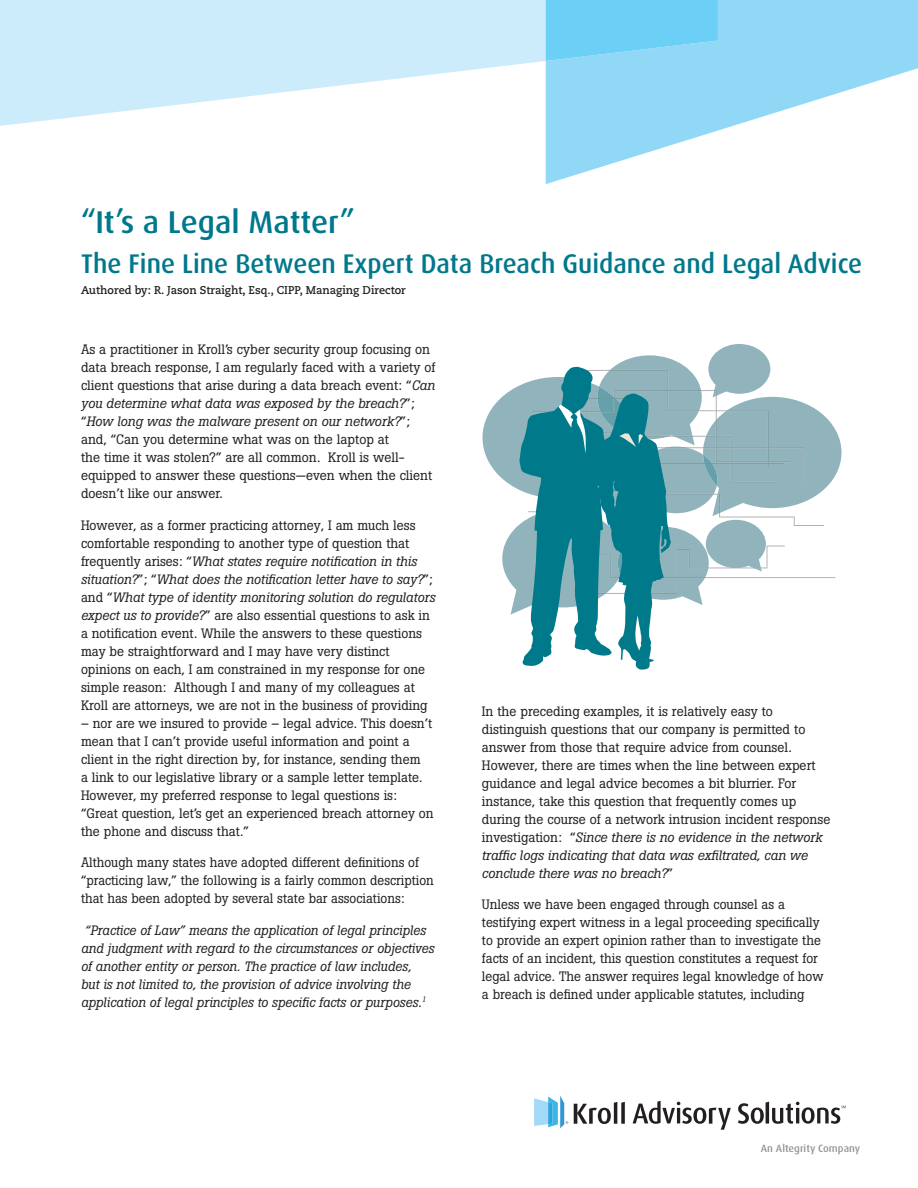
<style>
.page{position:relative;width:918px;height:1188px;background:#fff}
.page>*{position:absolute;margin:0;border:0;box-sizing:border-box;transform-origin:0 0}
.Info_Sheet_Title{font:500 31.5px "Dax OT";color:#00788b}
.Info_Sheet_Title-2{font:500 27px "Dax OT";color:#00788b;scale:.96 1}
.Info_Sheet_Body_Text{font:13.5px/18px "Boton BQ";color:#231f20}
.Info_Sheet_Body_Text-2{font:italic 13.5px/18px "Boton BQ";color:#231f20}
.Info_Sheet_Title-3{font:700 11.25px "Caecilia";color:#231f20}
.Endorsement{font:500 10.5px "Dax OT";color:#939598}
.s1{font-style:italic}
</style>
<div class="page">
<svg style="left:0;top:0;width:546px;height:126px;fill:#ccecfb"></svg>
<svg style="left:546px;top:0;width:372px;height:184px;fill:#91d8f7"></svg>
<svg style="left:546px;top:0;width:172px;height:61px"></svg>
<svg style="left:574px;top:1102px;width:51px;height:22px"></svg>
<svg style="left:633px;top:1101px;width:98px;height:29px"></svg>
<svg style="left:534px;top:1096px;width:34px;height:32px"></svg>
<svg style="left:738px;top:1102px;width:108px;height:22px"></svg>
<svg style="left:483px;top:344px;width:359px;height:326px"></svg>
<p class="Info_Sheet_Title" style="left:81px;top:202px;width:275px">“It’s a Legal Matter”</p>
<p class="Info_Sheet_Title-2" style="left:81px;top:246px;width:815px">The Fine Line Between Expert Data Breach Guidance and Legal Advice</p>
<p class="Info_Sheet_Title-3" style="left:81px;top:283px;width:326px">Authored by: R. Jason Straight, Esq., CIPP, Managing Director</p>
<p class="Info_Sheet_Body_Text" style="left:81px;top:340px;width:356px">As a practitioner in Kroll’s cyber security group focusing on data breach response, I am regularly faced with a variety of client questions that arise during a data breach event: “<span class="s1">Can you determine what data was exposed by the breach?</span>”; “<span class="s1">How long was the malware present on our network?</span>”; and, “Can you determine what was on the laptop at<br>the time it was stolen?” are all common. Kroll is well&shy;equipped to answer these questions—even when the client doesn’t like our answer.</p>
<p class="Info_Sheet_Body_Text" style="left:81px;top:516px;width:356px">However, as a former practicing attorney, I am much less comfortable responding to another type of question that frequently arises: “<span class="s1">What states require notification in this situation?</span>”; “<span class="s1">What does the notification letter have to say?</span>”; and “<span class="s1">What type of identity monitoring solution do regulators expect us to provide?</span>” are also essential questions to ask in a notification event. While the answers to these questions may be straightforward and I may have very distinct opinions on each, I am constrained in my response for one simple reason: Although I and many of my colleagues at Kroll are attorneys, we are not in the business of providing</p>
<p class="Info_Sheet_Body_Text" style="left:81px;top:714px;width:354px">– nor are we insured to provide – legal advice. This doesn’t mean that I can’t provide useful information and point a client in the right direction by, for instance, sending them<br>a link to our legislative library or a sample letter template.<br>However, my preferred response to legal questions is: “Great question, let’s get an experienced breach attorney on the phone and discuss that.”</p>
<p class="Info_Sheet_Body_Text" style="left:81px;top:853px;width:354px">Although many states have adopted different definitions of “practicing law,” the following is a fairly common description that has been adopted by several state bar associations:</p>
<p class="Info_Sheet_Body_Text-2" style="left:81px;top:921px;width:355px">“Practice of Law” means the application of legal principles and judgment with regard to the circumstances or objectives of another entity or person. The practice of law includes,<br>but is not limited to, the provision of advice involving the application of legal principles to specific facts or purposes.<sup>1</sup></p>
<p class="Info_Sheet_Body_Text" style="left:482px;top:702px;width:350px">In the preceding examples, it is relatively easy to distinguish questions that our company is permitted to answer from those that require advice from counsel.<br>However, there are times when the line between expert guidance and legal advice becomes a bit blurrier. For instance, take this question that frequently comes up during the course of a network intrusion incident response investigation: “<span class="s1">Since there is no evidence in the network traffic logs indicating that data was exfiltrated, can we conclude there was no breach?</span>”</p>
<p class="Info_Sheet_Body_Text" style="left:482px;top:895px;width:343px">Unless we have been engaged through counsel as a testifying expert witness in a legal proceeding specifically to provide an expert opinion rather than to investigate the facts of an incident, this question constitutes a request for legal advice. The answer requires legal knowledge of how a breach is defined under applicable statutes, including</p>
<p class="Endorsement" style="left:761px;top:1142px;width:101px">An Altegrity Company</p>
</div>
